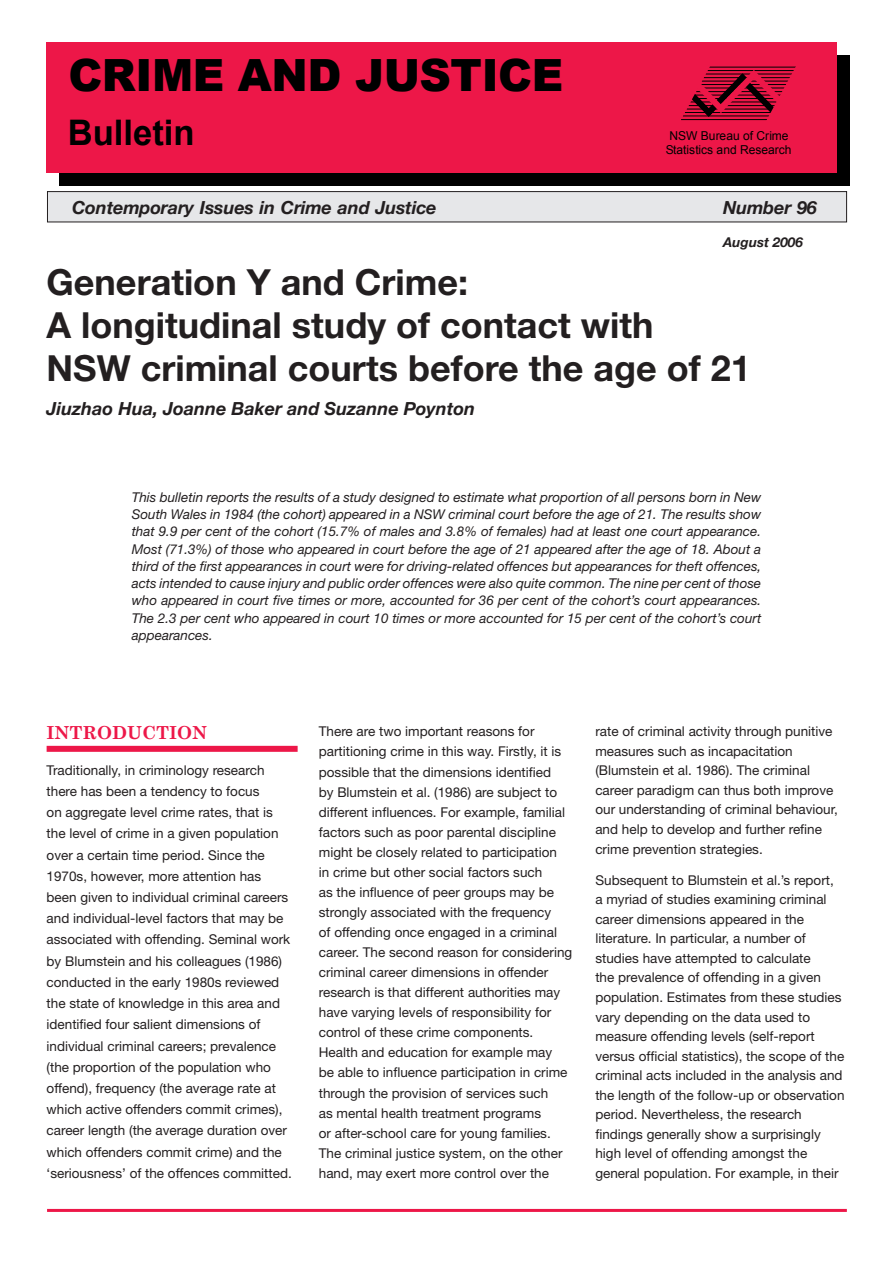
<style>
.page{position:relative;width:893px;height:1263px;background:#fff}
.page>*{position:absolute;margin:0;border:0;box-sizing:border-box;transform-origin:0 0}
.t1{font:900 44.4px "Arial";letter-spacing:-.01em;color:#000}
.t2{font:700 36px/43.2px "Helvetica Neue";color:#231f20}
.t3{font:700 35.25px "Arial";color:#000}
.t4{font:italic 700 18px "Helvetica Neue";letter-spacing:-.01em;color:#231f20}
.t5{font:700 18px "Century Schoolbook";color:#ed1748}
.t6{font:13.5px/20.1px "Helvetica Neue";color:#231f20}
.t7{font:italic 13.5px/17.2px "Helvetica Neue";color:#231f20;text-align:justify}
.t8{font:italic 700 13.5px "Helvetica Neue";color:#231f20}
.t9{font:12.3px "Arial";color:#000}
</style>
<div class="page">
<div style="left:47px;top:192px;width:799px;height:30px;background:#e6e7e9"></div>
<div style="left:47px;top:191px;width:799px;height:31px;border:1px solid #231f20"></div>
<hr style="left:47px;top:1209px;width:799px;height:3px;background:#ed1748">
<div style="left:47px;top:746px;width:250px;height:6px;background:#ed1748"></div>
<div style="left:59px;top:56px;width:790px;height:130px;background:#000"></div>
<div style="left:47px;top:43px;width:789px;height:130px;background:#ed1748"></div>
<svg style="left:681px;top:66px;width:115px;height:55px"></svg>
<h1 class="t1" style="left:68px;top:43px;width:496px">CRIME AND JUSTICE</h1>
<h1 class="t3" style="left:68px;top:114px;width:128px">Bulletin</h1>
<p class="t9" style="left:669px;top:129px;width:121px">NSW Bureau of Crime</p>
<p class="t9" style="left:665px;top:142px;width:127px">Statistics and Research</p>
<h4 class="t4" style="left:72px;top:196px;width:366px">Contemporary Issues in Crime and Justice</h4>
<h4 class="t4" style="left:723px;top:196px;width:95px">Number 96</h4>
<p class="t8" style="left:723px;top:234px;width:81px">August 2006</p>
<h1 class="t2" style="left:47px;top:264px;width:705px">Generation Y and Crime:<br>A longitudinal study of contact with<br>NSW criminal courts before the age of 21</h1>
<h4 class="t4" style="left:47px;top:397px;width:430px">Jiuzhao Hua, Joanne Baker and Suzanne Poynton</h4>
<p class="t7" style="left:132px;top:490px;width:631px">This bulletin reports the results of a study designed to estimate what proportion of all persons born in New South Wales in 1984 (the cohort) appeared in a NSW criminal court before the age of 21. The results show that 9.9 per cent of the cohort (15.7% of males and 3.8% of females) had at least one court appearance.<br>Most (71.3%) of those who appeared in court before the age of 21 appeared after the age of 18. About a third of the first appearances in court were for driving-related offences but appearances for theft offences, acts intended to cause injury and public order offences were also quite common. The nine per cent of those who appeared in court five times or more, accounted for 36 per cent of the cohort’s court appearances.<br>The 2.3 per cent who appeared in court 10 times or more accounted for 15 per cent of the cohort’s court appearances.</p>
<h4 class="t5" style="left:47px;top:721px;width:162px">INTRODUCTION</h4>
<p class="t6" style="left:47px;top:761px;width:247px;line-height:21.1px">Traditionally, in criminology research there has been a tendency to focus<br>on aggregate level crime rates, that is the level of crime in a given population over a certain time period. Since the 1970s, however, more attention has been given to individual criminal careers and individual-level factors that may be associated with offending. Seminal work by Blumstein and his colleagues (1986) conducted in the early 1980s reviewed the state of knowledge in this area and identified four salient dimensions of individual criminal careers; prevalence (the proportion of the population who offend), frequency (the average rate at which active offenders commit crimes), career length (the average duration over which offenders commit crime) and the ‘seriousness’ of the offences committed.</p>
<p class="t6" style="left:319px;top:723px;width:255px">There are two important reasons for partitioning crime in this way. Firstly, it is possible that the dimensions identified<br>by Blumstein et al. (1986) are subject to different influences. For example, familial factors such as poor parental discipline might be closely related to participation<br>in crime but other social factors such<br>as the influence of peer groups may be strongly associated with the frequency<br>of offending once engaged in a criminal career. The second reason for considering criminal career dimensions in offender research is that different authorities may have varying levels of responsibility for control of these crime components.<br>Health and education for example may<br>be able to influence participation in crime through the provision of services such<br>as mental health treatment programs<br>or after-school care for young families.<br>The criminal justice system, on the other hand, may exert more control over the</p>
<p class="t6" style="left:595px;top:723px;width:244px;line-height:19.5px">rate of criminal activity through punitive measures such as incapacitation (Blumstein et al. 1986). The criminal career paradigm can thus both improve our understanding of criminal behaviour, and help to develop and further refine crime prevention strategies.</p>
<p class="t6" style="left:595px;top:872px;width:251px;line-height:19.5px">Subsequent to Blumstein et al.’s report,<br>a myriad of studies examining criminal career dimensions appeared in the literature. In particular, a number of studies have attempted to calculate<br>the prevalence of offending in a given population. Estimates from these studies vary depending on the data used to measure offending levels (self-report versus official statistics), the scope of the criminal acts included in the analysis and the length of the follow-up or observation period. Nevertheless, the research findings generally show a surprisingly high level of offending amongst the general population. For example, in their</p>
</div>
